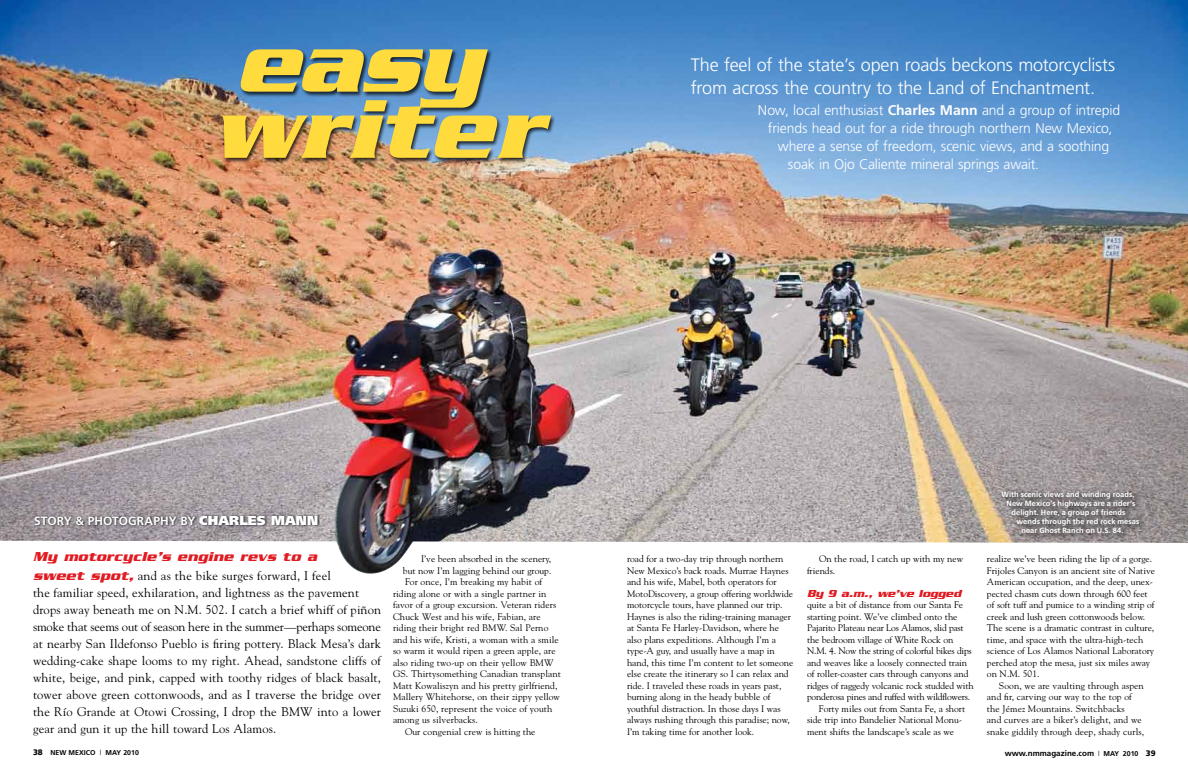
<style>
.page{position:relative;width:1188px;height:774px;background:#fff}
.page>*{position:absolute;margin:0;border:0;box-sizing:border-box;transform-origin:0 0}
.t1{font:italic 700 90px/66.1px "Serpentine";letter-spacing:.005em;color:#ffdb3d}
.t2{font:300 18px/23px "Frutiger";letter-spacing:-.01em;color:#fff}
.t3{font:300 14px "Frutiger";letter-spacing:-.01em;color:#fff}
.t4{font:italic 700 14px "Serpentine";letter-spacing:.02em;color:#e11b22}
.t5{font:12.5px/17px "Goudy";letter-spacing:.01em;color:#000}
.t6{font:700 12px "Frutiger";color:#fff}
.t7{font:italic 700 11px "Serpentine";color:#e11b22}
.t8{font:9.5px/11.5px "Goudy";color:#000}
.t9{font:9.5px "Goudy";letter-spacing:-.02em;color:#000}
.t10{font:700 8px "Frutiger";color:#000}
.t11{font:700 7.5px "Frutiger";letter-spacing:.005em;color:#fff}
.t12{font:700 7px "Frutiger";color:#000}
.s1{font-weight:700}
.s2{font-weight:900;font-size:13px}
.s3{font-family:"Serpentine";font-weight:700;font-style:italic;font-size:14px;color:#e11b22}
.s4{font-weight:900;font-size:8px}
.s5{font-weight:300}
.s6{font-weight:300;font-size:7px}
.s7{font-size:7px}
.s8{font-weight:900}
</style>
<div class="page">
<img style="left:0;top:0;width:1188px;height:543px">
<div style="left:239px;top:49px;width:254px;height:65px;background:#000;opacity:.75"></div>
<div style="left:221px;top:100px;width:335px;height:64px;background:#000;opacity:.75"></div>
<div style="left:34px;top:514px;width:287px;height:14px;background:#000;opacity:.75"></div>
<img style="left:334px;top:512px;width:80px;height:62px">
<div style="left:997px;top:486px;width:150px;height:54px;background:#000;opacity:.63"></div>
<h1 class="t1" style="left:213px;top:29px;width:330px">easy writer</h1>
<h2 class="t2" style="left:691px;top:54px;width:426px">The feel of the state’s open roads beckons motorcyclists from across the country to the Land of Enchantment.</h2>
<h3 class="t3" style="left:758px;top:102px;width:364px">Now, local enthusiast <span class="s1">Charles Mann</span> and a group of intrepid</h3>
<h3 class="t3" style="left:768px;top:120px;width:346px">friends head out for a ride through northern New Mexico,</h3>
<h3 class="t3" style="left:778px;top:138px;width:333px">where a sense of freedom, scenic views, and a soothing</h3>
<h3 class="t3" style="left:788px;top:156px;width:253px">soak in Ojo Caliente mineral springs await.</h3>
<p class="t6" style="left:34px;top:513px;width:286px">STORY &amp; PHOTOGRAPHY BY <span class="s2">CHARLES MANN</span></p>
<h3 class="t4" style="left:33px;top:549px;width:285px">My motorcycle’s engine revs to a</h3>
<p class="t5" style="left:33px;top:567px;width:350px"><span class="s3">sweet spot,</span> and as the bike surges forward, I feel<br>the familiar speed, exhilaration, and lightness as the pavement drops away beneath me on N.M. 502. I catch a brief whiff of piñon smoke that seems out of season here in the summer—perhaps someone at nearby San Ildefonso Pueblo is firing pottery. Black Mesa’s dark wedding-cake shape looms to my right. Ahead, sandstone cliffs of white, beige, and pink, capped with toothy ridges of black basalt, tower above green cottonwoods, and as I traverse the bridge over the Río Grande at Otowi Crossing, I drop the BMW into a lower gear and gun it up the hill toward Los Alamos.</p>
<p class="t8" style="left:421px;top:553px;width:132px">I’ve been absorbed in the scenery,</p>
<p class="t8" style="left:403px;top:564px;width:150px">but now I’m lagging behind our group.</p>
<p class="t8" style="left:405px;top:576px;width:139px">For once, I’m breaking my habit of</p>
<p class="t8" style="left:393px;top:587px;width:155px">riding alone or with a single partner in</p>
<p class="t8" style="left:393px;top:599px;width:165px">favor of a group excursion. Veteran riders</p>
<p class="t8" style="left:393px;top:610px;width:149px">Chuck West and his wife, Fabian, are</p>
<p class="t8" style="left:393px;top:622px;width:157px">riding their bright red BMW. Sal Perno</p>
<p class="t8" style="left:393px;top:633px;width:167px">and his wife, Kristi, a woman with a smile</p>
<p class="t8" style="left:393px;top:645px;width:164px">so warm it would ripen a green apple, are</p>
<p class="t8" style="left:393px;top:656px;width:162px">also riding two-up on their yellow BMW</p>
<p class="t8" style="left:393px;top:668px;width:169px">GS. Thirtysomething Canadian transplant</p>
<p class="t8" style="left:393px;top:679px;width:166px">Matt Kowaliszyn and his pretty girlfriend,</p>
<p class="t8" style="left:393px;top:691px;width:168px">Mallery Whitehorse, on their zippy yellow</p>
<p class="t8" style="left:393px;top:702px;width:161px">Suzuki 650, represent the voice of youth</p>
<p class="t8" style="left:393px;top:714px;width:86px">among us silverbacks.</p>
<p class="t8" style="left:405px;top:725px;width:132px">Our congenial crew is hitting the</p>
<p class="t8" style="left:627px;top:553px;width:168px">road for a two-day trip through northern New Mexico’s back roads. Murrae Haynes and his wife, Mabel, both operators for MotoDiscovery, a group offering worldwide motorcycle tours, have planned our trip.<br>Haynes is also the riding-training manager at Santa Fe Harley-Davidson, where he also plans expeditions. Although I’m a type-A guy, and usually have a map in hand, this time I’m content to let someone else create the itinerary so I can relax and ride. I traveled these roads in years past, burning along in the heady bubble of youthful distraction. In those days I was always rushing through this paradise; now, I’m taking time for another look.</p>
<p class="t8" style="left:807px;top:553px;width:158px;text-indent:12px">On the road, I catch up with my new friends.</p>
<p class="t7" style="left:807px;top:587px;width:156px">By 9 a.m., we’ve logged</p>
<p class="t8" style="left:807px;top:599px;width:157px">quite a bit of distance from our Santa Fe</p>
<p class="t8" style="left:807px;top:610px;width:152px">starting point. We’ve climbed onto the</p>
<p class="t9" style="left:807px;top:622px;width:158px">Pajarito Plateau near Los Alamos, slid past</p>
<p class="t8" style="left:807px;top:633px;width:148px">the bedroom village of White Rock on</p>
<p class="t9" style="left:807px;top:645px;width:166px">N.M. 4. Now the string of colorful bikes dips</p>
<p class="t8" style="left:807px;top:656px;width:162px">and weaves like a loosely connected train</p>
<p class="t8" style="left:807px;top:668px;width:163px">of roller-coaster cars through canyons and</p>
<p class="t8" style="left:807px;top:679px;width:168px">ridges of raggedy volcanic rock studded with</p>
<p class="t9" style="left:807px;top:691px;width:165px">ponderosa pines and ruffed with wildflowers.</p>
<p class="t8" style="left:819px;top:702px;width:148px">Forty miles out from Santa Fe, a short</p>
<p class="t8" style="left:807px;top:714px;width:157px">side trip into Bandelier National Monu-</p>
<p class="t8" style="left:807px;top:725px;width:149px">ment shifts the landscape’s scale as we</p>
<p class="t11" style="left:1002px;top:490px;width:135px">With scenic views and winding roads,</p>
<p class="t11" style="left:1006px;top:499px;width:131px">New Mexico’s highways are a rider’s</p>
<p class="t11" style="left:1011px;top:508px;width:116px">delight. Here, a group of friends</p>
<p class="t11" style="left:1016px;top:517px;width:124px">wends through the red rock mesas</p>
<p class="t11" style="left:1021px;top:526px;width:104px">near Ghost Ranch on U.S. 84.</p>
<p class="t8" style="left:987px;top:553px;width:170px">realize we’ve been riding the lip of a gorge.<br>Frijoles Canyon is an ancient site of Native American occupation, and the deep, unex&shy;pected chasm cuts down through 600 feet of soft tuff and pumice to a winding strip of creek and lush green cottonwoods below.<br>The scene is a dramatic contrast in culture, time, and space with the ultra-high-tech science of Los Alamos National Laboratory perched atop the mesa, just six miles away on N.M. 501.</p>
<p class="t8" style="left:987px;top:679px;width:159px;text-indent:12px">Soon, we are vaulting through aspen and fir, carving our way to the top of the Jémez Mountains. Switchbacks<br>and curves are a biker’s delight, and we snake giddily through deep, shady curls,</p>
<p class="t12" style="left:33px;top:749px;width:107px"><span class="s4">38</span> NEW MEXICO <span class="s5">|</span> MAY 2010</p>
<p class="t10" style="left:1005px;top:749px;width:152px">www.nmmagazine.com <span class="s6">|</span> <span class="s7">MAY 2010</span> <span class="s8">39</span></p>
</div>
